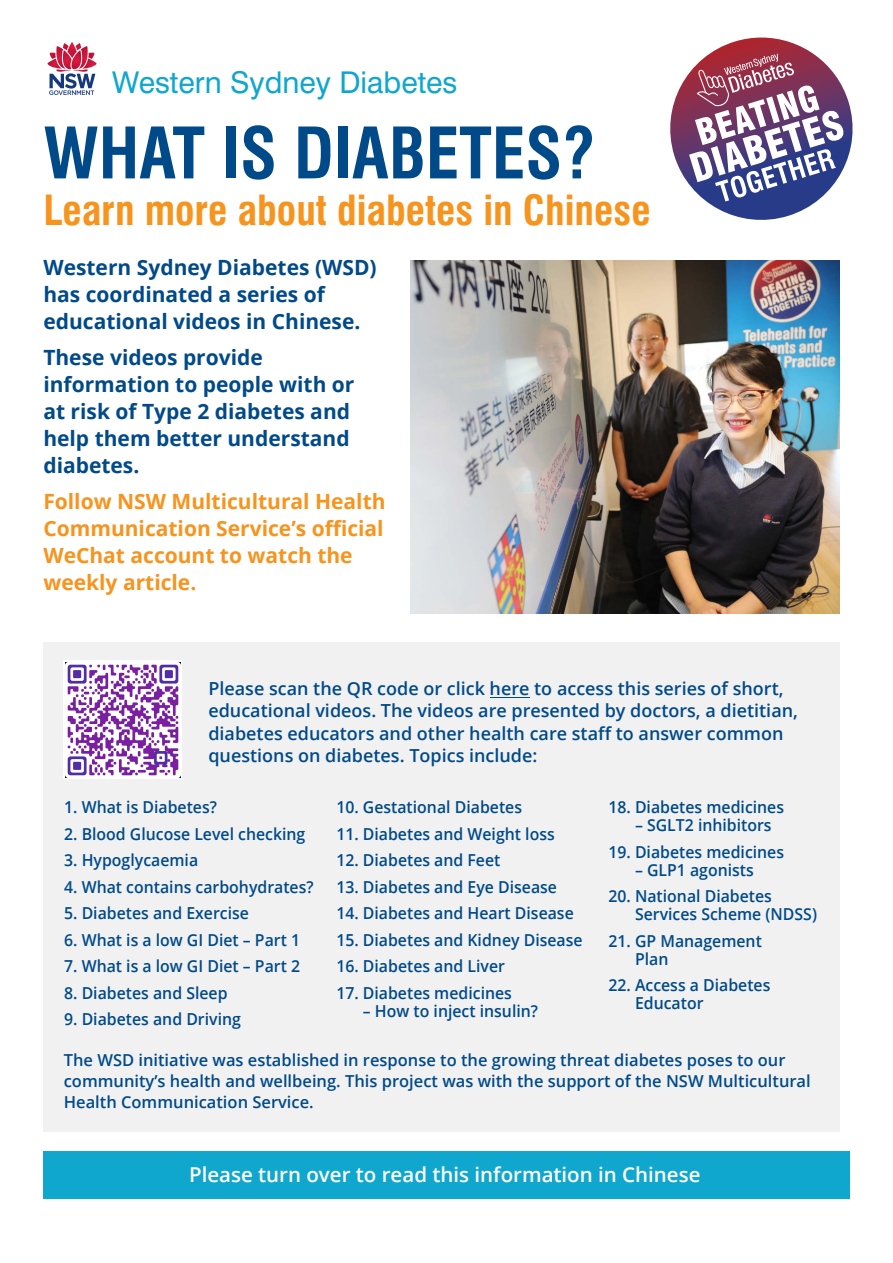
<style>
.page{position:relative;width:893px;height:1263px;background:#fff}
.page>*{position:absolute;margin:0;border:0;box-sizing:border-box;transform-origin:0 0}
.WS-Banner{font:700 condensed 69px "Swiss 721 BT";color:#004a89}
.WS-Banner-2{font:700 condensed 40.5px "Swiss 721 BT";color:#f7941e}
.WS-Banner-3{font:30px "Swiss 721 BT";color:#10a7ce}
.body{font:700 21px/27px "Open Sans";color:#004a89}
.body-2{font:700 21px/27px "Open Sans";color:#f7941e}
.body-3{font:600 20.55px "Open Sans";color:#fff}
.body-4{font:600 18px/22.5px "Open Sans";color:#004a89}
.body-5{font:600 16.5px/18px "Open Sans";color:#004a89;scale:.96 1}
.body-6{font:600 16.5px/21px "Open Sans";color:#004a89}
</style>
<div class="page">
<img style="left:410px;top:260px;width:430px;height:354px">
<div style="left:44px;top:642px;width:796px;height:490px;background:#f1f1f2"></div>
<div style="left:44px;top:1151px;width:806px;height:48px;background:#10a7ce"></div>
<svg style="left:670px;top:37px;width:183px;height:183px"></svg>
<svg style="left:47px;top:42px;width:50px;height:53px"></svg>
<div style="left:64px;top:661px;width:118px;height:118px;background:#fff"></div>
<img style="left:65px;top:662px;width:115px;height:115px">
<hr style="left:490px;top:697px;width:39px;height:1px;background:#004a89">
<p class="WS-Banner-3" style="left:112px;top:64px;width:347px">Western Sydney Diabetes</p>
<p class="WS-Banner" style="left:43px;top:112px;width:554px">WHAT IS DIABETES?</p>
<p class="WS-Banner-2" style="left:43px;top:186px;width:609px">Learn more about diabetes in Chinese</p>
<p class="body" style="left:43px;top:254px;width:335px">Western Sydney Diabetes (WSD) has coordinated a series of educational videos in Chinese.</p>
<p class="body" style="left:43px;top:343px;width:313px">These videos provide information to people with or at risk of Type 2 diabetes and help them better understand diabetes.</p>
<p class="body-2" style="left:43px;top:487px;width:344px">Follow NSW Multicultural Health<br>Communication Service’s official<br>WeChat account to watch the weekly article.</p>
<p class="body-4" style="left:208px;top:676px;width:591px">Please scan the QR code or click here to access this series of short, educational videos. The videos are presented by doctors, a dietitian, diabetes educators and other health care staff to answer common questions on diabetes. Topics include:</p>
<p class="body-5" style="left:64px;top:798px;width:161px">1. What is Diabetes?</p>
<p class="body-5" style="left:64px;top:824px;width:253px">2. Blood Glucose Level checking</p>
<p class="body-5" style="left:64px;top:851px;width:141px">3. Hypoglycaemia</p>
<p class="body-5" style="left:64px;top:877px;width:261px">4. What contains carbohydrates?</p>
<p class="body-5" style="left:64px;top:904px;width:194px">5. Diabetes and Exercise</p>
<p class="body-5" style="left:64px;top:930px;width:247px">6. What is a low GI Diet – Part 1</p>
<p class="body-5" style="left:64px;top:957px;width:247px">7. What is a low GI Diet – Part 2</p>
<p class="body-5" style="left:64px;top:983px;width:172px">8. Diabetes and Sleep</p>
<p class="body-5" style="left:64px;top:1010px;width:186px">9. Diabetes and Driving</p>
<p class="body-5" style="left:336px;top:798px;width:195px">10. Gestational Diabetes</p>
<p class="body-5" style="left:336px;top:824px;width:229px">11. Diabetes and Weight loss</p>
<p class="body-5" style="left:336px;top:851px;width:172px">12. Diabetes and Feet</p>
<p class="body-5" style="left:336px;top:877px;width:231px">13. Diabetes and Eye Disease</p>
<p class="body-5" style="left:336px;top:904px;width:249px">14. Diabetes and Heart Disease</p>
<p class="body-5" style="left:336px;top:930px;width:258px">15. Diabetes and Kidney Disease</p>
<p class="body-5" style="left:336px;top:957px;width:177px">16. Diabetes and Liver</p>
<p class="body-5" style="left:336px;top:983px;width:184px">17. Diabetes medicines</p>
<p class="body-5" style="left:363px;top:1001px;width:184px">– How to inject insulin?</p>
<p class="body-5" style="left:608px;top:798px;width:184px">18. Diabetes medicines</p>
<p class="body-5" style="left:635px;top:816px;width:144px">– SGLT2 inhibitors</p>
<p class="body-5" style="left:608px;top:842px;width:184px">19. Diabetes medicines</p>
<p class="body-5" style="left:635px;top:860px;width:125px">– GLP1 agonists</p>
<p class="body-5" style="left:635px;top:887px;width:191px;text-indent:-27px">20. National Diabetes<br>Services Scheme (NDSS)</p>
<p class="body-5" style="left:635px;top:931px;width:134px;text-indent:-27px">21. GP Management<br>Plan</p>
<p class="body-5" style="left:635px;top:976px;width:143px;text-indent:-27px">22. Access a Diabetes<br>Educator</p>
<p class="body-6" style="left:64px;top:1049px;width:748px">The WSD initiative was established in response to the growing threat diabetes poses to our community’s health and wellbeing. This project was with the support of the NSW Multicultural<br>Health Communication Service.</p>
<p class="body-3" style="left:189px;top:1160px;width:513px">Please turn over to read this information in Chinese</p>
</div>
